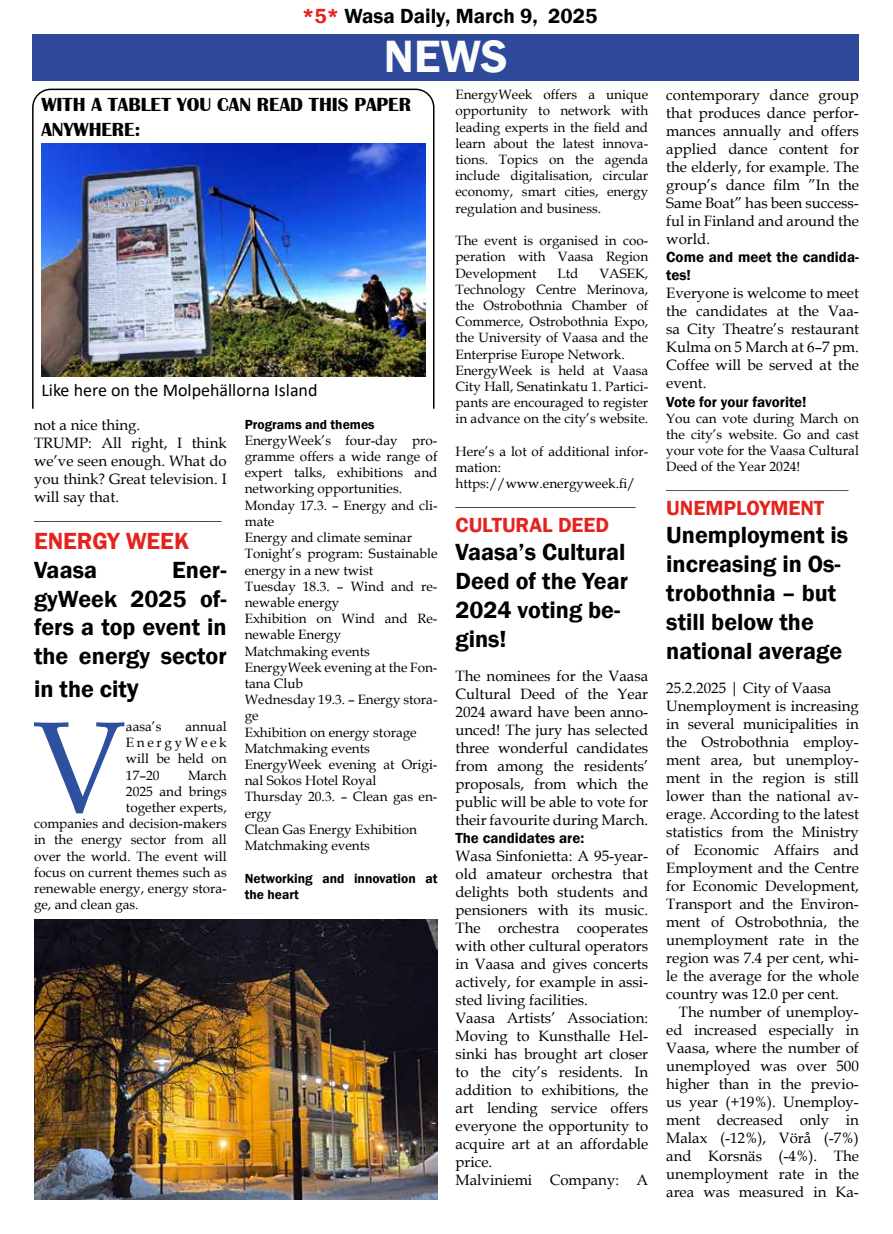
<style>
.page{position:relative;width:893px;height:1234px;background:#fff}
.page>*{position:absolute;margin:0;border:0;box-sizing:border-box;transform-origin:0 0}
.t1{font:129.45px "Book Antiqua";color:#2d519f}
.t2{font:600 46.5px "Franklin Gothic";color:#fbfdfc}
.t3{font:600 24px/28.8px "Franklin Gothic";color:#000}
.t4{font:600 24px "Franklin Gothic";color:#e5231e}
.t5{font:600 21px "Franklin Gothic";color:#000}
.t6{font:600 21px "Franklin Gothic";color:#e5231e}
.t7{font:700 19.5px/25.2px "Britannic";color:#000}
.t8{font:18px "Calibri";color:#000}
.t9{font:15px/18px "Book Antiqua";color:#000;text-align:justify}
.t10{font:600 15px/18px "Franklin Gothic";color:#000}
.t11{font:13.5px/16.2px "Book Antiqua";color:#000;text-align:justify}
.t12{font:600 13.5px/16.2px "Franklin Gothic";color:#000}
.s1{color:#e5231d}
.s2{font-size:27px}
</style>
<div class="page">
<div style="left:33px;top:34px;width:826px;height:47px;background:#2e4999"></div>
<svg style="left:32px;top:88px;width:403px;height:321px"></svg>
<img style="left:41px;top:144px;width:384px;height:232px">
<img style="left:34px;top:919px;width:403px;height:280px">
<h3 class="t5" style="left:302px;top:3px;width:297px"><span class="s1">*5*</span> Wasa Daily, March 9, 2025</h3>
<h2 class="t2" style="left:384px;top:28px;width:125px">NEWS</h2>
<h3 class="t7" style="left:41px;top:92px;width:371px">WITH A TABLET YOU CAN READ THIS PAPER<br>ANYWHERE:</h3>
<p class="t11" style="left:455px;top:86px;width:194px">EnergyWeek offers a unique opportunity to network with leading experts in the field and learn about the latest innova&shy;tions. Topics on the agenda include digitalisation, circular economy, smart cities, energy regulation and business.</p>
<p class="t11" style="left:455px;top:232px;width:194px">The event is organised in coo&shy;peration with Vaasa Region Development</p>
<p class="t11" style="left:558px;top:264px;width:22px">Ltd</p>
<p class="t11" style="left:455px;top:264px;width:194px;text-align:left;text-indent:144px">VASEK,<br>Technology Centre Merinova, the Ostrobothnia Chamber of<br>Commerce, Ostrobothnia Expo, the University of Vaasa and the<br>Enterprise Europe Network.<br>EnergyWeek is held at Vaasa<br>City Hall, Senatinkatu 1. Partici&shy;pants are encouraged to register in advance on the city’s website.</p>
<p class="t11" style="left:455px;top:443px;width:194px;text-align:left">Here’s a lot of additional infor&shy;mation: https://www.energyweek.fi/</p>
<p class="t9" style="left:455px;top:491px;width:181px">________________________</p>
<h3 class="t6" style="left:455px;top:511px;width:155px">CULTURAL DEED</h3>
<h3 class="t3" style="left:455px;top:538px;width:174px">Vaasa’s Cultural<br>Deed of the Year<br>2024 voting be&shy;gins!</h3>
<p class="t9" style="left:455px;top:666px;width:194px">The nominees for the Vaasa Cultural Deed of the Year 2024 award have been anno&shy;unced! The jury has selected three wonderful candidates from among the residents’ proposals, from which the public will be able to vote for their favourite during March.</p>
<p class="t10" style="left:455px;top:829px;width:130px">The candidates are:</p>
<p class="t9" style="left:455px;top:846px;width:194px;text-align:left">Wasa Sinfonietta: A 95-year&shy;old amateur orchestra that delights both students and pensioners with its music.<br>The orchestra cooperates with other cultural operators in Vaasa and gives concerts actively, for example in assi&shy;sted living facilities.<br>Vaasa Artists’ Association:<br>Moving to Kunsthalle Hel&shy;sinki has brought art closer to the city’s residents. In addition to exhibitions, the art lending service offers everyone the opportunity to acquire art at an affordable price.<br>Malviniemi Company: A</p>
<p class="t8" style="left:41px;top:377px;width:278px">Like here on the Molpehällorna Island</p>
<p class="t9" style="left:34px;top:415px;width:194px;text-align:left">not a nice thing.<br>TRUMP: All right, I think we’ve seen enough. What do you think? Great television. I will say that. _________________________</p>
<h3 class="t4" style="left:34px;top:526px;width:157px">ENERGY WEEK</h3>
<h3 class="t3" style="left:34px;top:555px;width:65px">Vaasa</h3>
<p class="t12" style="left:245px;top:416px;width:131px">Programs and themes</p>
<p class="t11" style="left:245px;top:431px;width:194px;text-align:left">EnergyWeek’s four-day pro&shy;gramme offers a wide range of expert talks, exhibitions and networking opportunities.<br>Monday 17.3. – Energy and cli&shy;mate<br>Energy and climate seminar<br>Tonight’s program: Sustainable energy in a new twist<br>Tuesday 18.3. – Wind and re&shy;newable energy<br>Exhibition on Wind and Re&shy;newable Energy<br>Matchmaking events<br>EnergyWeek evening at the Fon&shy;tana Club<br>Wednesday 19.3. – Energy stora&shy;ge<br>Exhibition on energy storage<br>Matchmaking events<br>EnergyWeek evening at Origi&shy;nal Sokos Hotel Royal<br>Thursday 20.3. – Clean gas en&shy;ergy<br>Clean Gas Energy Exhibition<br>Matchmaking events</p>
<p class="t12" style="left:245px;top:869px;width:194px">Networking and innovation at the heart</p>
<h3 class="t3" style="left:34px;top:555px;width:194px;text-align:justify;text-indent:138px">Ener&shy;gyWeek 2025 of&shy;fers a top event in the energy sector</h3>
<h3 class="t3" style="left:34px;top:674px;width:106px">in the cit<span class="s2">y</span></h3>
<h1 class="t1" style="left:32px;top:677px;width:95px">V</h1>
<p class="t11" style="left:126px;top:717px;width:37px">aasa’s</p>
<p class="t11" style="left:126px;top:717px;width:102px;text-indent:59px">annual EnergyWeek will be held on 17–20</p>
<p class="t11" style="left:188px;top:766px;width:40px">March</p>
<p class="t11" style="left:126px;top:782px;width:102px">2025 and brings</p>
<p class="t11" style="left:126px;top:798px;width:102px">together experts,</p>
<p class="t11" style="left:34px;top:815px;width:194px">companies and decision-makers</p>
<p class="t11" style="left:34px;top:831px;width:194px">in the energy sector from all</p>
<p class="t11" style="left:34px;top:847px;width:194px">over the world. The event will</p>
<p class="t11" style="left:34px;top:863px;width:194px">focus on current themes such as</p>
<p class="t11" style="left:34px;top:879px;width:194px">renewable energy, energy stora-</p>
<p class="t11" style="left:34px;top:896px;width:106px">ge, and clean gas.</p>
<p class="t9" style="left:666px;top:86px;width:194px">contemporary dance group that produces dance perfor&shy;mances annually and offers applied dance content for the elderly, for example. The group’s dance film ”In the Same Boat” has been success&shy;ful in Finland and around the world.</p>
<p class="t10" style="left:666px;top:248px;width:194px">Come and meet the candida&shy;tes!</p>
<p class="t9" style="left:666px;top:284px;width:194px">Everyone is welcome to meet the candidates at the Vaa&shy;sa City Theatre’s restaurant Kulma on 5 March at 6–7 pm.<br>Coffee will be served at the event.</p>
<p class="t10" style="left:666px;top:392px;width:142px">Vote for your favorite!</p>
<p class="t11" style="left:666px;top:409px;width:194px">You can vote during March on the city’s website. Go and cast your vote for the Vaasa Cultural Deed of the Year 2024!</p>
<p class="t11" style="left:666px;top:476px;width:184px">___________________________</p>
<h3 class="t6" style="left:666px;top:494px;width:160px">UNEMPLOYMENT</h3>
<h3 class="t3" style="left:666px;top:521px;width:183px">Unemployment is increasing in Os&shy;trobothnia – but still below the national average</h3>
<p class="t9" style="left:666px;top:678px;width:194px;text-align:left">25.2.2025 | City of Vaasa<br>Unemployment is increasing in several municipalities in the Ostrobothnia employ&shy;ment area, but unemploy&shy;ment in the region is still lower than the national av&shy;erage. According to the latest statistics from the Ministry of Economic Affairs and<br>Employment and the Centre for Economic Development,<br>Transport and the Environ&shy;ment of Ostrobothnia, the unemployment rate in the region was 7.4 per cent, whi&shy;le the average for the whole country was 12.0 per cent.</p>
<p class="t9" style="left:666px;top:1002px;width:194px;text-indent:13px">The number of unemploy&shy;ed increased especially in Vaasa, where the number of unemployed was over 500 higher than in the previo&shy;us year (+19%). Unemploy&shy;ment decreased only in Malax (-12%), Vörå (-7%) and Korsnäs (-4%). The unemployment rate in the area was measured in Ka-</p>
</div>
